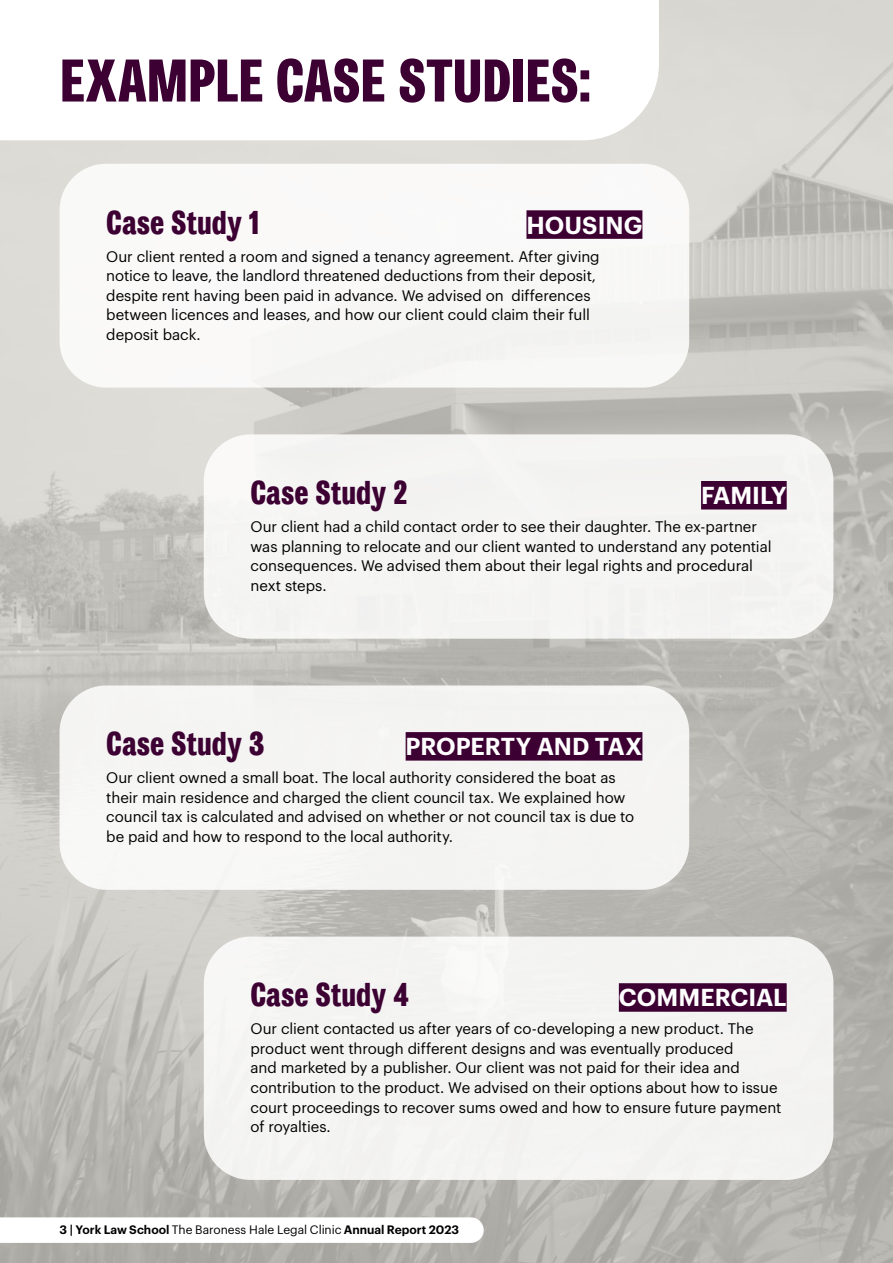
<style>
.page{position:relative;width:893px;height:1263px;background:#fff}
.page>*{position:absolute;margin:0;border:0;box-sizing:border-box;transform-origin:0 0}
.New_H1{font:600 condensed 60px "York Grot";letter-spacing:-.01em;color:#3c0032}
.New_H2{font:600 condensed 33px "York Grot";letter-spacing:-.005em;color:#3c0032}
.New_H2-2{font:600 24px "Graphik";color:#fff}
.New_body{font:15px/19.5px "Graphik";letter-spacing:-.005em;color:#000}
.t1{font:600 12px "Graphik";color:#000}
.s1{font-weight:400}
</style>
<div class="page">
<img style="left:0;top:0;width:893px;height:1263px">
<svg style="left:0;top:1217px;width:484px;height:26px"></svg>
<svg style="left:0;top:0;width:659px;height:140px"></svg>
<div style="left:60px;top:164px;width:629px;height:224px;background:#f9f9f8;border-radius:47px"></div>
<div style="left:526px;top:210px;width:116px;height:29px;background:#3c0032"></div>
<div style="left:204px;top:434px;width:629px;height:205px;background:#f5f4f3;border-radius:47px"></div>
<div style="left:701px;top:481px;width:86px;height:28px;background:#3c0032"></div>
<div style="left:60px;top:685px;width:629px;height:205px;background:#f5f4f3;border-radius:47px"></div>
<div style="left:406px;top:732px;width:236px;height:29px;background:#3c0032"></div>
<div style="left:204px;top:936px;width:629px;height:244px;background:#f4f3f3;border-radius:47px"></div>
<div style="left:619px;top:983px;width:168px;height:29px;background:#3c0032"></div>
<h1 class="New_H1" style="left:60px;top:47px;width:533px">EXAMPLE CASE STUDIES:</h1>
<h2 class="New_H2" style="left:106px;top:203px;width:155px">Case Study 1</h2>
<h2 class="New_H2-2" style="left:526px;top:206px;width:117px">HOUSING</h2>
<p class="New_body" style="left:106px;top:245px;width:495px">Our client rented a room and signed a tenancy agreement. After giving notice to leave, the landlord threatened deductions from their deposit, despite rent having been paid in advance. We advised on differences between licences and leases, and how our client could claim their full deposit back.</p>
<h2 class="New_H2" style="left:251px;top:474px;width:158px">Case Study 2</h2>
<h2 class="New_H2-2" style="left:701px;top:477px;width:87px">FAMILY</h2>
<p class="New_body" style="left:251px;top:516px;width:522px">Our client had a child contact order to see their daughter. The ex-partner was planning to relocate and our client wanted to understand any potential consequences. We advised them about their legal rights and procedural next steps.</p>
<h2 class="New_H2" style="left:106px;top:725px;width:160px">Case Study 3</h2>
<h2 class="New_H2-2" style="left:406px;top:728px;width:238px">PROPERTY AND TAX</h2>
<p class="New_body" style="left:106px;top:767px;width:529px">Our client owned a small boat. The local authority considered the boat as their main residence and charged the client council tax. We explained how council tax is calculated and advised on whether or not council tax is due to be paid and how to respond to the local authority.</p>
<h2 class="New_H2" style="left:251px;top:976px;width:159px">Case Study 4</h2>
<h2 class="New_H2-2" style="left:619px;top:979px;width:169px">COMMERCIAL</h2>
<p class="New_body" style="left:251px;top:1018px;width:532px">Our client contacted us after years of co-developing a new product. The product went through different designs and was eventually produced<br>and marketed by a publisher. Our client was not paid for their idea and contribution to the product. We advised on their options about how to issue court proceedings to recover sums owed and how to ensure future payment of royalties.</p>
<p class="t1" style="left:60px;top:1221px;width:401px">3 | York Law School <span class="s1">The Baroness Hale Legal Clinic</span> Annual Report 2023</p>
</div>
